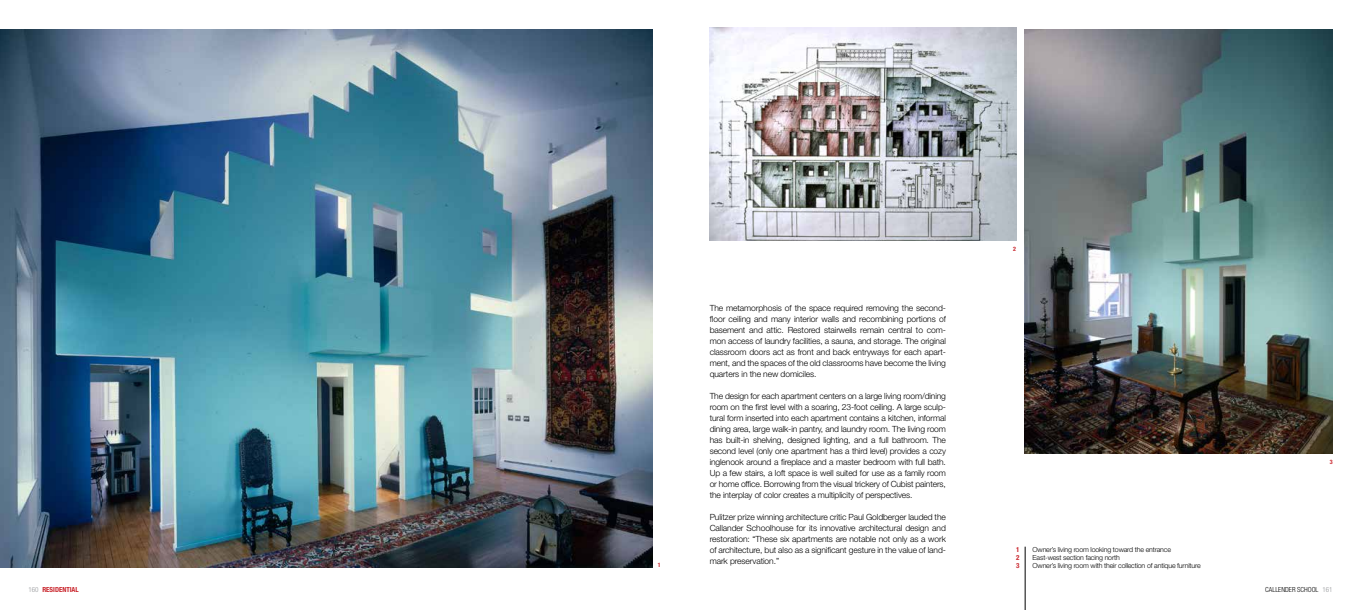
<style>
.page{position:relative;width:1361px;height:610px;background:#fff}
.page>*{position:absolute;margin:0;border:0;box-sizing:border-box;transform-origin:0 0}
.t1{font:300 8.5px/11px "Helvetica Neue LT Std";letter-spacing:-.01em;color:#000;text-align:justify}
.t2{font:300 7px/8px "Helvetica Neue LT Std";letter-spacing:-.02em;color:#000}
.t3{font:300 condensed 7px "Helvetica Neue LT Std";color:#000}
.t4{font:700 condensed 7px/8px "Helvetica Neue LT Std";color:#c9252c;text-align:justify}
.t5{font:700 condensed 6px "Helvetica Neue LT Std";color:#c9252c}
.s1{font-weight:300;color:#939598}
.s2{color:#939598}
</style>
<div class="page">
<img style="left:1024px;top:29px;width:308px;height:424px">
<hr style="left:1025px;top:546px;width:1px;height:63px;background:#000">
<img style="left:709px;top:28px;width:307px;height:213px">
<img style="left:0;top:29px;width:652px;height:538px">
<p class="t5" style="left:658px;top:561px;width:4px">1</p>
<p class="t1" style="left:710px;top:302px;width:238px">The metamorphosis of the space required removing the second&shy;floor ceiling and many interior walls and recombining portions of basement and attic. Restored stairwells remain central to com&shy;mon access of laundry facilities, a sauna, and storage. The original classroom doors act as front and back entryways for each apart&shy;ment, and the spaces of the old classrooms have become the living quarters in the new domiciles.</p>
<p class="t1" style="left:710px;top:390px;width:238px">The design for each apartment centers on a large living room/dining room on the first level with a soaring, 23-foot ceiling. A large sculp&shy;tural form inserted into each apartment contains a kitchen, informal dining area, large walk-in pantry, and laundry room. The living room has built-in shelving, designed lighting, and a full bathroom. The second level (only one apartment has a third level) provides a cozy inglenook around a fireplace and a master bedroom with full bath.<br>Up a few stairs, a loft space is well suited for use as a family room or home office. Borrowing from the visual trickery of Cubist painters, the interplay of color creates a multiplicity of perspectives.</p>
<p class="t1" style="left:710px;top:511px;width:238px">Pulitzer prize winning architecture critic Paul Goldberger lauded the Callander Schoolhouse for its innovative architectural design and restoration: “These six apartments are notable not only as a work of architecture, but also as a significant gesture in the value of land&shy;mark preservation.”</p>
<p class="t5" style="left:1013px;top:245px;width:4px">2</p>
<p class="t4" style="left:1016px;top:545px;width:5px">1<br>2<br>3</p>
<p class="t2" style="left:1032px;top:545px;width:170px">Owner’s living room looking toward the entrance<br>East-west section facing north<br>Owner’s living room with their collection of antique furniture</p>
<p class="t5" style="left:1329px;top:457px;width:4px">3</p>
<p class="t4" style="left:28px;top:585px;width:52px"><span class="s1">160</span> RESIDENTIAL</p>
<p class="t3" style="left:1265px;top:585px;width:69px">CALLENDER SCHOOL <span class="s2">161</span></p>
</div>
